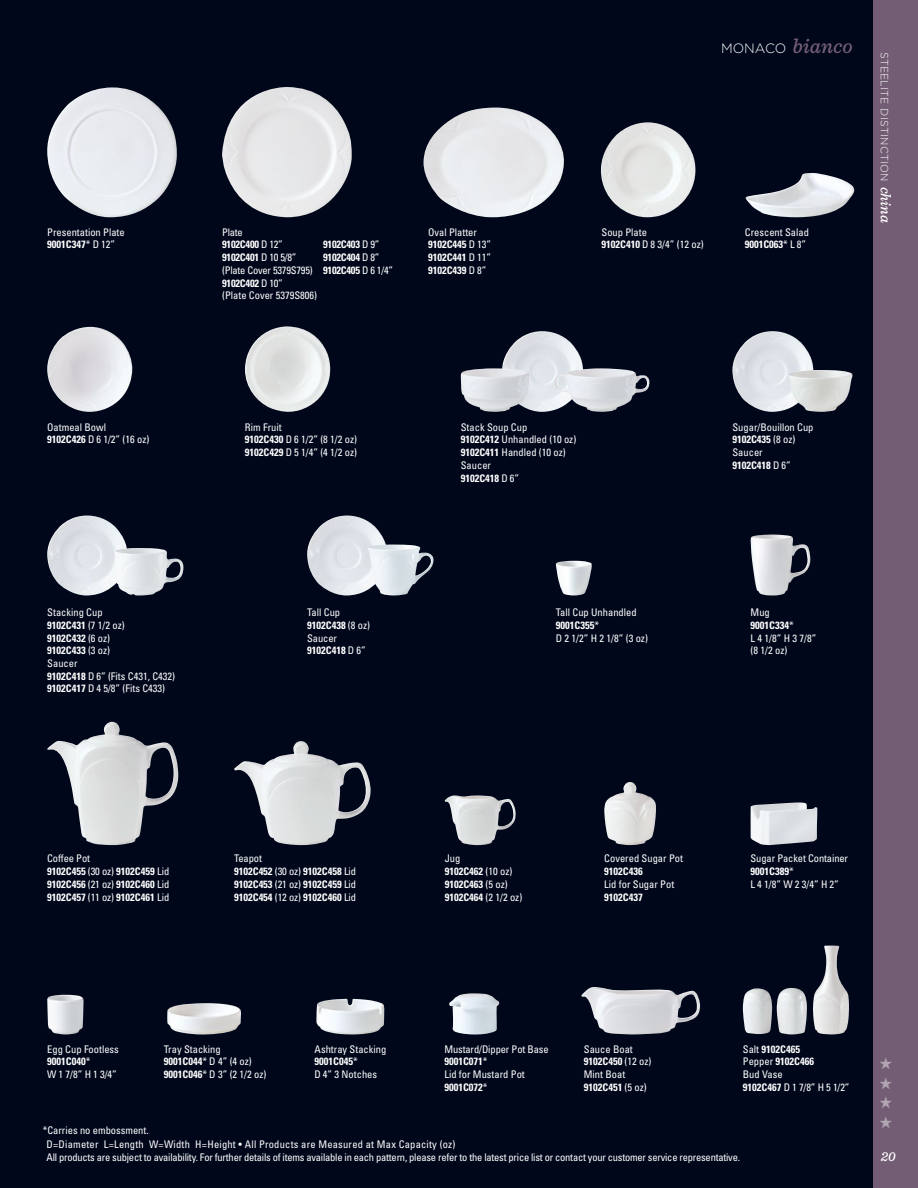
<style>
.page{position:relative;width:918px;height:1188px;background:#00071b}
.page>*{position:absolute;margin:0;border:0;box-sizing:border-box;transform-origin:0 0}
.t1{font:16.5px/19.5px "Zapf Dingbats ITC";color:#fff;text-align:justify}
.t2{font:300 13.5px "Gotham";color:#fff}
.t3{font:italic 500 13.5px "Sentinel";color:#fff}
.t4{font:condensed 10.5px/12.8px "Univers LT Std";color:#fff}
.t5{font:condensed 10.5px/12.8px "Univers LT Std";letter-spacing:-.02em;color:#fff}
.t6{font:700 condensed 10.5px/12.8px "Univers LT Std";color:#fff}
.t7{font:700 condensed 10.5px/12.8px "Univers LT Std";letter-spacing:-.02em;color:#fff}
.t8{font:300 10.5px "Gotham";letter-spacing:.03em;color:#fff}
.s1{font-family:"Sentinel";font-weight:500;font-style:italic;font-size:21px;color:#735d74}
.s2{font-weight:700}
.s3{font-weight:400}
.s4{font-family:"Sentinel";font-weight:500;font-style:italic;font-size:15px}
</style>
<div class="page">
<img style="left:424px;top:108px;width:140px;height:109px">
<img style="left:222px;top:87px;width:130px;height:130px">
<img style="left:47px;top:87px;width:130px;height:130px">
<img style="left:601px;top:122px;width:95px;height:95px">
<img style="left:445px;top:795px;width:71px;height:50px">
<img style="left:604px;top:782px;width:52px;height:63px">
<img style="left:751px;top:803px;width:66px;height:42px">
<img style="left:234px;top:741px;width:137px;height:104px">
<img style="left:813px;top:946px;width:36px;height:89px">
<img style="left:47px;top:722px;width:131px;height:123px">
<img style="left:556px;top:561px;width:36px;height:35px">
<img style="left:750px;top:535px;width:61px;height:61px">
<img style="left:47px;top:516px;width:80px;height:80px">
<img style="left:115px;top:548px;width:68px;height:48px">
<img style="left:307px;top:516px;width:80px;height:80px">
<img style="left:732px;top:331px;width:81px;height:81px">
<img style="left:502px;top:331px;width:81px;height:81px">
<img style="left:368px;top:545px;width:66px;height:51px">
<img style="left:47px;top:327px;width:85px;height:85px">
<img style="left:745px;top:173px;width:109px;height:44px">
<img style="left:245px;top:326px;width:85px;height:86px">
<img style="left:554px;top:368px;width:95px;height:44px">
<img style="left:460px;top:368px;width:69px;height:44px">
<img style="left:47px;top:995px;width:37px;height:39px">
<img style="left:167px;top:1003px;width:74px;height:31px">
<img style="left:316px;top:999px;width:69px;height:35px">
<img style="left:449px;top:993px;width:50px;height:41px">
<img style="left:581px;top:987px;width:119px;height:48px">
<img style="left:743px;top:988px;width:64px;height:46px">
<img style="left:788px;top:370px;width:65px;height:42px">
<div style="left:873px;top:0;width:45px;height:1188px;background:#735d74"></div>
<p class="t2" style="left:721px;top:40px;width:133px">MONACO <span class="s1">bianco</span></p>
<p class="t4" style="left:47px;top:225px;width:79px">Presentation Plate<br><span class="s2">9001C347</span>* D 12”</p>
<p class="t4" style="left:602px;top:225px;width:104px">Soup Plate<br><span class="s2">9102C410</span> D 8 3/4” (12 oz)</p>
<p class="t6" style="left:428px;top:226px;width:65px"><span class="s3">Oval Platter<br></span>9102C445 <span class="s3">D 13”<br></span>9102C441 <span class="s3">D 11”<br></span>9102C439 <span class="s3">D 8”</span></p>
<p class="t5" style="left:222px;top:225px;width:97px">Plate<br><span class="s2">9102C400</span> D 12”<br><span class="s2">9102C401</span> D 10 5/8” (Plate Cover 5379S795)<br><span class="s2">9102C402</span> D 10”<br>(Plate Cover 5379S806)</p>
<p class="t7" style="left:323px;top:238px;width:72px">9102C403 <span class="s3">D 9”<br></span>9102C404 <span class="s3">D 8”<br></span>9102C405 <span class="s3">D 6 1/4”</span></p>
<p class="t4" style="left:745px;top:225px;width:66px">Crescent Salad<br><span class="s2">9001C063</span>* L 8”</p>
<p class="t8" style="left:890px;top:52px;width:173px;rotate:90deg">STEELITE DISTINCTION <span class="s4">china</span></p>
<p class="t4" style="left:47px;top:420px;width:104px">Oatmeal Bowl<br><span class="s2">9102C426</span> D 6 1/2” (16 oz)</p>
<p class="t4" style="left:245px;top:420px;width:114px">Rim Fruit<br><span class="s2">9102C430</span> D 6 1/2” (8 1/2 oz)<br><span class="s2">9102C429</span> D 5 1/4” (4 1/2 oz)</p>
<p class="t4" style="left:461px;top:420px;width:117px">Stack Soup Cup<br><span class="s2">9102C412</span> Unhandled (10 oz)<br><span class="s2">9102C411</span> Handled (10 oz)<br>Saucer<br><span class="s2">9102C418</span> D 6”</p>
<p class="t4" style="left:732px;top:420px;width:83px">Sugar/Bouillon Cup<br><span class="s2">9102C435</span> (8 oz)<br>Saucer<br><span class="s2">9102C418</span> D 6”</p>
<p class="t4" style="left:47px;top:606px;width:129px">Stacking Cup<br><span class="s2">9102C431</span> (7 1/2 oz)<br><span class="s2">9102C432</span> (6 oz)<br><span class="s2">9102C433</span> (3 oz)<br>Saucer<br><span class="s2">9102C418</span> D 6” (Fits C431, C432)<br><span class="s2">9102C417</span> D 4 5/8” (Fits C433)</p>
<p class="t4" style="left:307px;top:606px;width:64px">Tall Cup<br><span class="s2">9102C438</span> (8 oz)<br>Saucer<br><span class="s2">9102C418</span> D 6”</p>
<p class="t4" style="left:556px;top:606px;width:94px">Tall Cup Unhandled<br><span class="s2">9001C355</span>*<br>D 2 1/2” H 2 1/8” (3 oz)</p>
<p class="t4" style="left:751px;top:606px;width:67px">Mug<br><span class="s2">9001C334</span>*<br>L 4 1/8” H 3 7/8” (8 1/2 oz)</p>
<p class="t6" style="left:47px;top:852px;width:124px"><span class="s3">Coffee Pot<br></span>9102C455 <span class="s3">(30 oz)</span> 9102C459 <span class="s3">Lid<br></span>9102C456 <span class="s3">(21 oz)</span> 9102C460 <span class="s3">Lid<br></span>9102C457 <span class="s3">(11 oz)</span> 9102C461 <span class="s3">Lid</span></p>
<p class="t6" style="left:234px;top:852px;width:124px"><span class="s3">Teapot<br></span>9102C452 <span class="s3">(30 oz)</span> 9102C458 <span class="s3">Lid<br></span>9102C453 <span class="s3">(21 oz)</span> 9102C459 <span class="s3">Lid<br></span>9102C454 <span class="s3">(12 oz)</span> 9102C460 <span class="s3">Lid</span></p>
<p class="t6" style="left:445px;top:852px;width:79px"><span class="s3">Jug<br></span>9102C462 <span class="s3">(10 oz)<br></span>9102C463 <span class="s3">(5 oz)<br></span>9102C464 <span class="s3">(2 1/2 oz)</span></p>
<p class="t4" style="left:604px;top:852px;width:80px">Covered Sugar Pot</p>
<p class="t6" style="left:604px;top:865px;width:40px">9102C436</p>
<p class="t4" style="left:604px;top:878px;width:71px">Lid for Sugar Pot</p>
<p class="t6" style="left:604px;top:890px;width:40px">9102C437</p>
<p class="t4" style="left:751px;top:852px;width:99px">Sugar Packet Container<br><span class="s2">9001C389</span>*<br>L 4 1/8” W 2 3/4” H 2”</p>
<p class="t4" style="left:47px;top:1042px;width:73px">Egg Cup Footless<br><span class="s2">9001C040</span>*<br>W 1 7/8” H 1 3/4”</p>
<p class="t4" style="left:164px;top:1042px;width:104px">Tray Stacking<br><span class="s2">9001C044</span>* D 4” (4 oz)<br><span class="s2">9001C046</span>* D 3” (2 1/2 oz)</p>
<p class="t4" style="left:315px;top:1042px;width:73px">Ashtray Stacking<br><span class="s2">9001C045</span>*<br>D 4” 3 Notches</p>
<p class="t4" style="left:584px;top:1042px;width:69px">Sauce Boat<br><span class="s2">9102C450</span> (12 oz)<br>Mint Boat<br><span class="s2">9102C451</span> (5 oz)</p>
<p class="t4" style="left:743px;top:1042px;width:108px">Salt <span class="s2">9102C465<br></span>Pepper <span class="s2">9102C466<br></span>Bud Vase<br><span class="s2">9102C467</span> D 1 7/8” H 5 1/2”</p>
<p class="t4" style="left:444px;top:1042px;width:106px">Mustard/Dipper Pot Base<br><span class="s2">9001C071</span>*<br>Lid for Mustard Pot<br><span class="s2">9001C072</span>*</p>
<p class="t4" style="left:43px;top:1123px;width:108px">*Carries no embossment.</p>
<h1 class="t1" style="left:880px;top:1054px;width:15px">★ ★ ★ ★</h1>
<p class="t5" style="left:46px;top:1138px;width:695px">D=Diameter L=Length W=Width H=Height • All Products are Measured at Max Capacity (oz)<br>All products are subject to availability. For further details of items available in each pattern, please refer to the latest price list or contact your customer service representative.</p>
<p class="t3" style="left:881px;top:1146px;width:16px">20</p>
</div>
